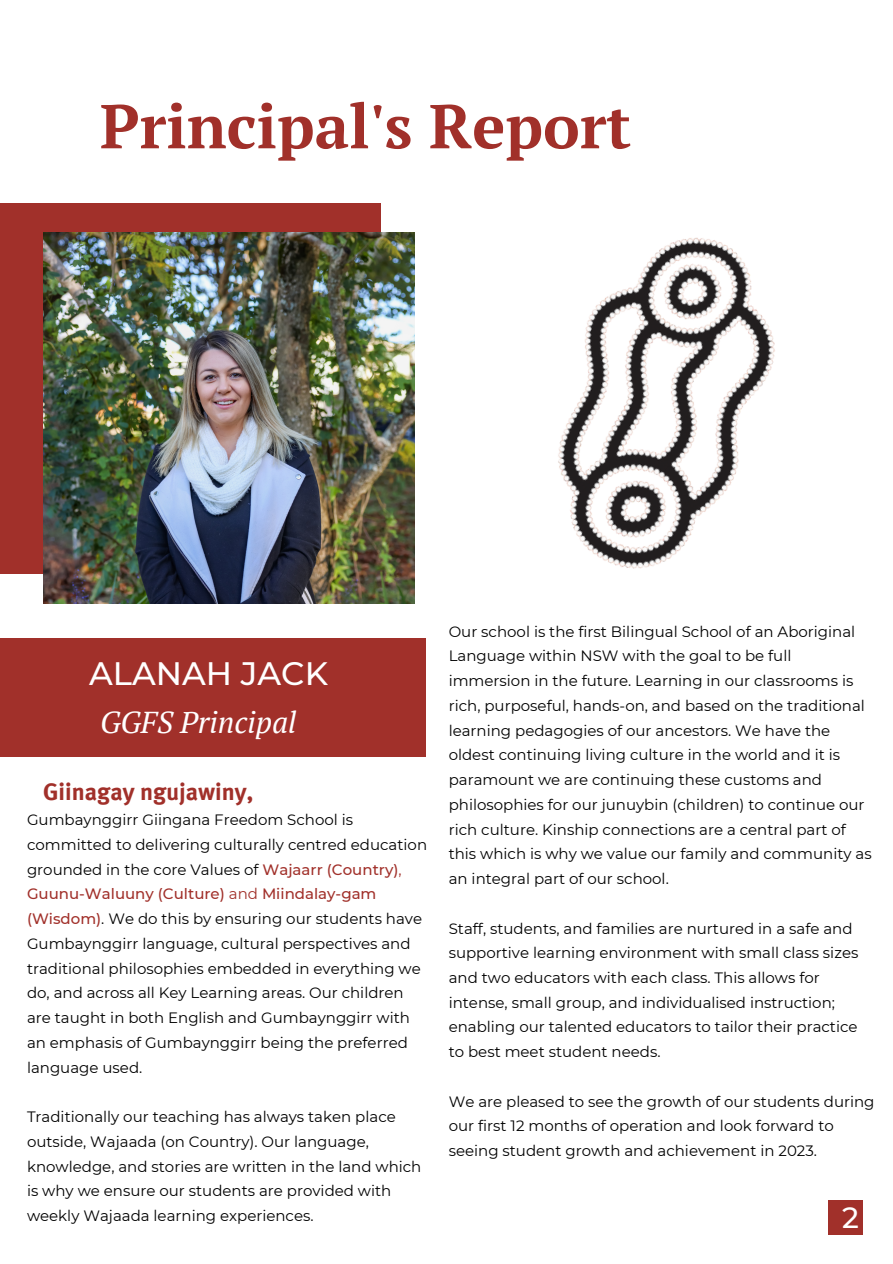
<style>
.page{position:relative;width:893px;height:1264px;background:#fff}
.page>*{position:absolute;margin:0;border:0;box-sizing:border-box;transform-origin:0 0}
.t1{font:700 61.8px "PT Serif";color:#a1302a}
.t2{font:500 32.4px "Montserrat";color:#fff}
.t3{font:italic 30.15px "PT Serif";color:#fff}
.t4{font:500 29.25px "Montserrat";color:#fff}
.t5{font:700 24px "Meta Plus";color:#a1302a}
.t6{font:15px/24.8px "Montserrat";color:#000}
.s1{font-weight:500;color:#a1302a}
.s2{color:#a1302a}
</style>
<div class="page">
<div style="left:0;top:204px;width:381px;height:369px;background:#a1302a"></div>
<img style="left:43px;top:233px;width:371px;height:371px">
<div style="left:0;top:638px;width:426px;height:118px;background:#a1302a"></div>
<div style="left:828px;top:1200px;width:34px;height:34px;background:#a1302a"></div>
<img style="left:558px;top:237px;width:217px;height:332px">
<p class="t1" style="left:100px;top:84px;width:532px">Principal's Report</p>
<p class="t2" style="left:89px;top:654px;width:240px">ALANAH JACK</p>
<p class="t3" style="left:100px;top:701px;width:198px">GGFS Principal</p>
<p class="t5" style="left:43px;top:782px;width:211px">Giinagay ngujawiny,</p>
<p class="t6" style="left:27px;top:807px;width:401px">Gumbaynggirr Giingana Freedom School is committed to delivering culturally centred education grounded in the core Values of <span class="s1">Wajaarr (Country)</span><span class="s2">, </span><span class="s1">Guunu-Waluuny (Culture)</span> <span class="s2">and</span> <span class="s1">Miindalay-gam (Wisdom)</span>. We do this by ensuring our students have Gumbaynggirr language, cultural perspectives and traditional philosophies embedded in everything we do, and across all Key Learning areas. Our children are taught in both English and Gumbaynggirr with an emphasis of Gumbaynggirr being the preferred language used.</p>
<p class="t6" style="left:27px;top:1104px;width:396px">Traditionally our teaching has always taken place outside, Wajaada (on Country). Our language, knowledge, and stories are written in the land which is why we ensure our students are provided with weekly Wajaada learning experiences.</p>
<p class="t6" style="left:448px;top:619px;width:424px">Our school is the first Bilingual School of an Aboriginal Language within NSW with the goal to be full immersion in the future. Learning in our classrooms is rich, purposeful, hands-on, and based on the traditional learning pedagogies of our ancestors. We have the oldest continuing living culture in the world and it is paramount we are continuing these customs and philosophies for our junuybin (children) to continue our rich culture. Kinship connections are a central part of this which is why we value our family and community as an integral part of our school.</p>
<p class="t6" style="left:448px;top:915px;width:411px">Staff, students, and families are nurtured in a safe and supportive learning environment with small class sizes and two educators with each class. This allows for intense, small group, and individualised instruction; enabling our talented educators to tailor their practice to best meet student needs.</p>
<p class="t6" style="left:448px;top:1088px;width:427px">We are pleased to see the growth of our students during our first 12 months of operation and look forward to seeing student growth and achievement in 2023.</p>
<p class="t4" style="left:842px;top:1199px;width:18px">2</p>
</div>
